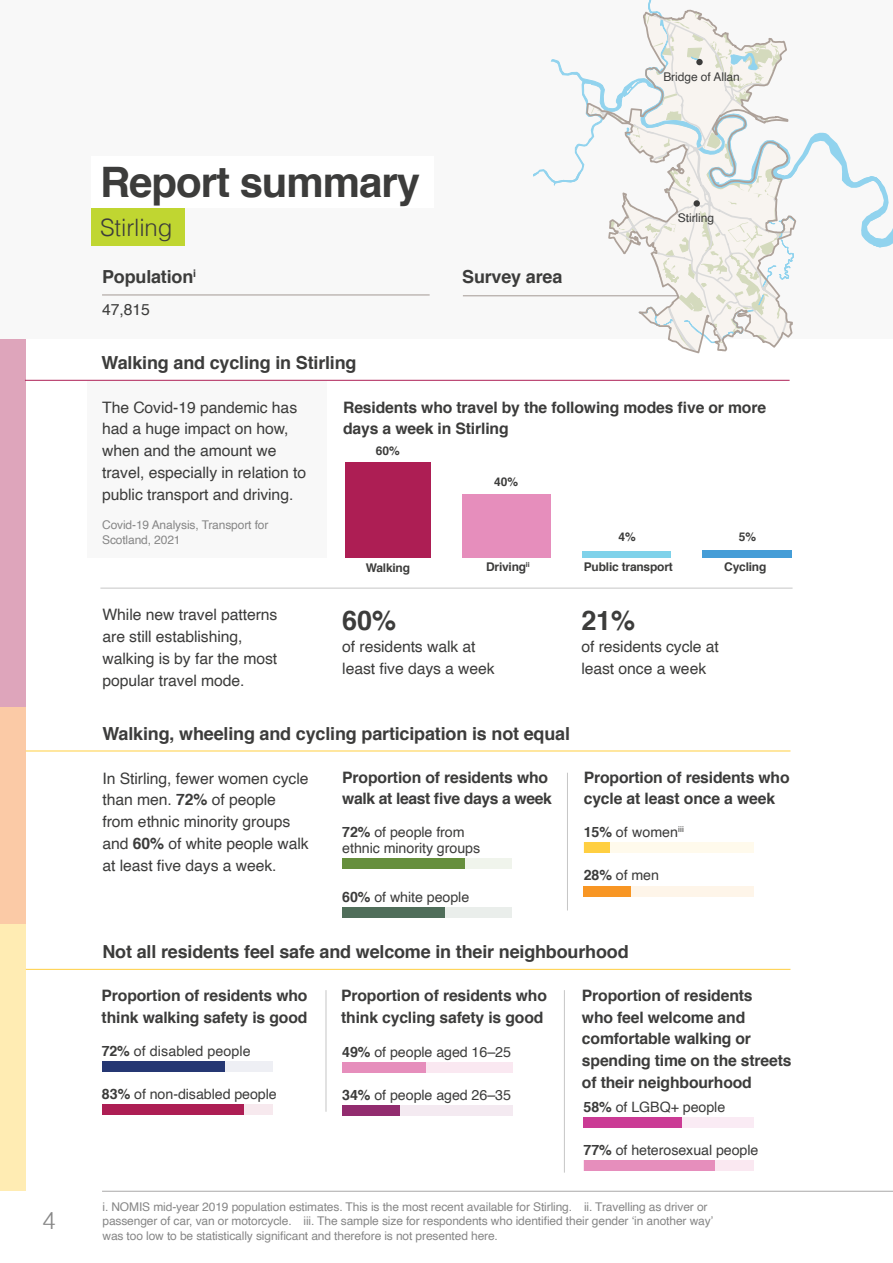
<style>
.page{position:relative;width:893px;height:1263px;background:#fff}
.page>*{position:absolute;margin:0;border:0;box-sizing:border-box;transform-origin:0 0}
.Page_title__h2{font:700 42px "Helvetica";letter-spacing:-.025em;color:#3c3c3b}
.Stat__p{font:700 27px "Helvetica";color:#3c3c3b}
.Page_subtitle__p{font:300 24px "Helvetica";letter-spacing:-.005em;color:#3c3c3b}
.t1{font:300 24px "Helvetica";color:#878787}
.Section_heading__h3{font:700 18px "Helvetica";letter-spacing:-.01em;color:#3c3c3b}
.Stat_Graph_title__h4{font:700 15.75px/21.8px "Helvetica";letter-spacing:-.01em;color:#3c3c3b}
.Body__balance_ragged{font:15.75px/21.8px "Helvetica";letter-spacing:-.005em;color:#3c3c3b}
.Stat__p-2{font:15.75px/21.8px "Helvetica";letter-spacing:-.005em;color:#3c3c3b}
.Smaller_stat__p{font:14.25px/16.4px "Helvetica";letter-spacing:-.005em;color:#3c3c3b}
.Footnote{font:12px/14.5px "Helvetica";letter-spacing:-.01em;color:#878787}
.Bar_graph_label{font:700 12px "Helvetica";letter-spacing:-.015em;color:#3c3c3b}
.t2{font:12px "Helvetica";letter-spacing:-.005em;color:#3c3c3b}
.s1{font-weight:700}
</style>
<div class="page">
<div style="left:0;top:338px;width:26px;height:369px;background:#dea5bb"></div>
<div style="left:0;top:707px;width:26px;height:217px;background:#fbcaa6"></div>
<div style="left:0;top:924px;width:26px;height:267px;background:#ffecb3"></div>
<div style="left:0;top:0;width:893px;height:338px;background:#f8f8f8"></div>
<hr style="left:102px;top:1191px;width:791px;height:1px;background:#b3b2b2">
<div style="left:87px;top:381px;width:240px;height:177px;background:#f8f8f8"></div>
<hr style="left:26px;top:751px;width:764px;height:1px;background:#ffcf41">
<hr style="left:26px;top:969px;width:764px;height:1px;background:#ffcf41">
<hr style="left:25px;top:380px;width:765px;height:1px;background:#ad1e54">
<hr style="left:102px;top:295px;width:328px;height:1px;background:#a39a94">
<div style="left:584px;top:842px;width:170px;height:10px;background:#fffaec"></div>
<div style="left:584px;top:842px;width:25px;height:10px;background:#ffcf41"></div>
<div style="left:584px;top:886px;width:170px;height:11px;background:#fef5e9"></div>
<div style="left:584px;top:886px;width:47px;height:11px;background:#f89624"></div>
<div style="left:102px;top:1104px;width:170px;height:11px;background:#f7e9ee"></div>
<div style="left:102px;top:1104px;width:141px;height:11px;background:#ad1e54"></div>
<div style="left:102px;top:1061px;width:170px;height:11px;background:#eeeff4"></div>
<div style="left:102px;top:1061px;width:122px;height:11px;background:#253773"></div>
<div style="left:342px;top:1062px;width:170px;height:11px;background:#fae8f1"></div>
<div style="left:342px;top:1062px;width:84px;height:11px;background:#e68ebc"></div>
<div style="left:342px;top:1105px;width:170px;height:11px;background:#f4eaf1"></div>
<div style="left:342px;top:1105px;width:58px;height:11px;background:#922c6f"></div>
<div style="left:584px;top:1116px;width:170px;height:11px;background:#faebf4"></div>
<div style="left:584px;top:1116px;width:98px;height:11px;background:#cb3b95"></div>
<div style="left:584px;top:1160px;width:170px;height:11px;background:#fae8f1"></div>
<div style="left:584px;top:1160px;width:130px;height:11px;background:#e68ebc"></div>
<hr style="left:567px;top:773px;width:1px;height:137px;background:#c6c6c6">
<hr style="left:326px;top:990px;width:1px;height:122px;background:#c6c6c6">
<hr style="left:564px;top:990px;width:1px;height:182px;background:#c6c6c6">
<div style="left:345px;top:462px;width:86px;height:96px;background:#ad1e54"></div>
<div style="left:463px;top:494px;width:88px;height:64px;background:#e68ebc"></div>
<div style="left:583px;top:551px;width:88px;height:7px;background:#7fd2ea"></div>
<div style="left:703px;top:550px;width:89px;height:8px;background:#459dd7"></div>
<hr style="left:100px;top:588px;width:692px;height:1px;background:#c6c6c6">
<div style="left:342px;top:907px;width:170px;height:11px;background:#eaeeeb"></div>
<div style="left:342px;top:858px;width:170px;height:11px;background:#f0f4ec"></div>
<div style="left:342px;top:907px;width:102px;height:11px;background:#506e5a"></div>
<div style="left:342px;top:858px;width:123px;height:11px;background:#668f3d"></div>
<div style="left:92px;top:157px;width:342px;height:51px;background:#fff"></div>
<div style="left:92px;top:208px;width:93px;height:38px;background:#c0d631"></div>
<svg style="left:533px;top:0;width:360px;height:297px"></svg>
<svg style="left:585px;top:9px;width:212px;height:345px"></svg>
<div style="left:693px;top:200px;width:7px;height:7px;background:#3c3c3b;border-radius:50%"></div>
<div style="left:696px;top:59px;width:7px;height:6px;background:#3c3c3b;border-radius:50%"></div>
<hr style="left:463px;top:295px;width:215px;height:1px;background:#a39a94">
<h3 class="t1" style="left:43px;top:1200px;width:15px">4</h3>
<h2 class="Page_title__h2" style="left:100px;top:148px;width:322px">Report summary</h2>
<p class="Page_subtitle__p" style="left:100px;top:207px;width:74px">Stirling</p>
<h3 class="Section_heading__h3" style="left:102px;top:262px;width:96px">Population<sup>i</sup></h3>
<p class="Body__balance_ragged" style="left:102px;top:299px;width:49px">47,815</p>
<h3 class="Section_heading__h3" style="left:462px;top:262px;width:102px">Survey area</h3>
<p class="t2" style="left:663px;top:68px;width:78px">Bridge of Allan</p>
<p class="t2" style="left:678px;top:209px;width:38px">Stirling</p>
<h3 class="Section_heading__h3" style="left:102px;top:349px;width:257px">Walking and cycling in Stirling</h3>
<p class="Body__balance_ragged" style="left:102px;top:397px;width:206px">The Covid-19 pandemic has had a huge impact on how, when and the amount we travel, especially in relation to public transport and driving.</p>
<p class="Footnote" style="left:102px;top:518px;width:168px">Covid-19 Analysis, Transport for<br>Scotland, 2021</p>
<h4 class="Stat_Graph_title__h4" style="left:343px;top:396px;width:424px">Residents who travel by the following modes five or more days a week in Stirling</h4>
<p class="Bar_graph_label" style="left:376px;top:441px;width:26px">60%</p>
<p class="Bar_graph_label" style="left:494px;top:472px;width:26px">40%</p>
<p class="Bar_graph_label" style="left:618px;top:528px;width:19px">4%</p>
<p class="Bar_graph_label" style="left:739px;top:528px;width:19px">5%</p>
<p class="Bar_graph_label" style="left:366px;top:558px;width:46px">Walking</p>
<p class="Bar_graph_label" style="left:486px;top:557px;width:45px">Driving<sup>ii</sup></p>
<p class="Bar_graph_label" style="left:584px;top:557px;width:90px">Public transport</p>
<p class="Bar_graph_label" style="left:724px;top:557px;width:44px">Cycling</p>
<p class="Body__balance_ragged" style="left:102px;top:604px;width:176px">While new travel patterns are still establishing, walking is by far the most popular travel mode.</p>
<p class="Stat__p" style="left:342px;top:599px;width:55px">60%</p>
<p class="Stat__p-2" style="left:342px;top:636px;width:154px">of residents walk at least five days a week</p>
<p class="Stat__p" style="left:581px;top:599px;width:55px">21%</p>
<p class="Stat__p-2" style="left:581px;top:636px;width:139px">of residents cycle at least once a week</p>
<h3 class="Section_heading__h3" style="left:102px;top:719px;width:469px">Walking, wheeling and cycling participation is not equal</h3>
<p class="Body__balance_ragged" style="left:102px;top:767px;width:208px">In Stirling, fewer women cycle than men. <span class="s1">72%</span> of people from ethnic minority groups and <span class="s1">60%</span> of white people walk at least five days a week.</p>
<h4 class="Stat_Graph_title__h4" style="left:342px;top:766px;width:211px">Proportion of residents who walk at least five days a week</h4>
<p class="Smaller_stat__p" style="left:342px;top:824px;width:139px"><span class="s1">72%</span> of people from ethnic minority groups</p>
<p class="Smaller_stat__p" style="left:342px;top:890px;width:129px"><span class="s1">60%</span> of white people</p>
<h4 class="Stat_Graph_title__h4" style="left:584px;top:766px;width:207px">Proportion of residents who cycle at least once a week</h4>
<p class="Smaller_stat__p" style="left:584px;top:824px;width:102px"><span class="s1">15%</span> of women<sup>iii</sup></p>
<p class="Smaller_stat__p" style="left:584px;top:867px;width:77px"><span class="s1">28%</span> of men</p>
<h3 class="Section_heading__h3" style="left:102px;top:937px;width:528px">Not all residents feel safe and welcome in their neighbourhood</h3>
<h4 class="Stat_Graph_title__h4" style="left:102px;top:985px;width:207px">Proportion of residents who think walking safety is good</h4>
<p class="Smaller_stat__p" style="left:102px;top:1043px;width:150px"><span class="s1">72%</span> of disabled people</p>
<p class="Smaller_stat__p" style="left:102px;top:1086px;width:176px"><span class="s1">83%</span> of non-disabled people</p>
<h4 class="Stat_Graph_title__h4" style="left:341px;top:985px;width:207px">Proportion of residents who think cycling safety is good</h4>
<p class="Smaller_stat__p" style="left:342px;top:1044px;width:170px"><span class="s1">49%</span> of people aged 16–25</p>
<p class="Smaller_stat__p" style="left:342px;top:1087px;width:170px"><span class="s1">34%</span> of people aged 26–35</p>
<h4 class="Stat_Graph_title__h4" style="left:582px;top:985px;width:211px">Proportion of residents<br>who feel welcome and comfortable walking or spending time on the streets of their neighbourhood</h4>
<p class="Smaller_stat__p" style="left:584px;top:1099px;width:143px"><span class="s1">58%</span> of LGBQ+ people</p>
<p class="Smaller_stat__p" style="left:584px;top:1142px;width:176px"><span class="s1">77%</span> of heterosexual people</p>
<p class="Footnote" style="left:102px;top:1200px;width:471px">i. NOMIS mid-year 2019 population estimates. This is the most recent available for Stirling.</p>
<p class="Footnote" style="left:584px;top:1200px;width:125px">ii. Travelling as driver or</p>
<p class="Footnote" style="left:102px;top:1214px;width:191px">passenger of car, van or motorcycle.</p>
<p class="Footnote" style="left:102px;top:1214px;width:612px;text-indent:201px">iii. The sample size for respondents who identified their gender ‘in another way’ was too low to be statistically significant and therefore is not presented here.</p>
</div>
